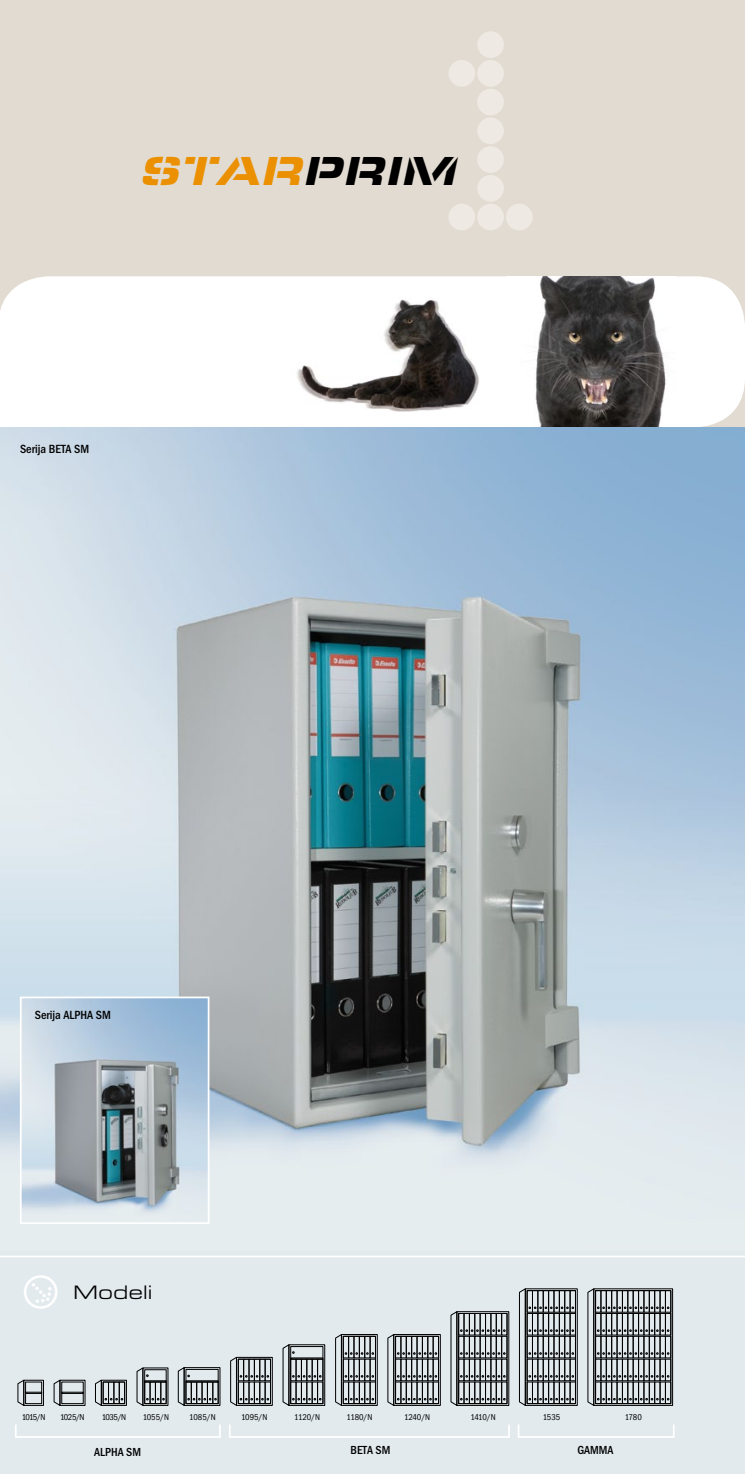
<style>
.page{position:relative;width:745px;height:1474px;background:#fff}
.page>*{position:absolute;margin:0;border:0;box-sizing:border-box;transform-origin:0 0}
.t1{font:italic 42px "Eurostile Ste DCE Blac Exte";color:#eb9000}
.t2{font:20.12px "Eurostile TCE Regu Exte";color:#000}
.t3{font:500 condensed 12.25px "Franklin Got Itc TCE";color:#000}
.t4{font:500 condensed 12.08px "Franklin Got Itc TCE";color:#000}
.t5{font:condensed 8.75px "Franklin Got Itc TCE";letter-spacing:-.045em;color:#000}
.s1{color:#000}
.s2{font-family:"Button Bonus Circle Positive";font-size:42px;color:#fff}
</style>
<div class="page">
<div style="left:0;top:0;width:744px;height:437px;background:#e2dbd1"></div>
<svg style="left:449px;top:31px;width:83px;height:199px"></svg>
<div style="left:0;top:276px;width:744px;height:151px;background:#fff"></div>
<img style="left:506px;top:276px;width:168px;height:151px">
<div style="left:0;top:1167px;width:744px;height:306px;background:#e2eaee"></div>
<img style="left:0;top:427px;width:744px;height:797px">
<hr style="left:0;top:1255px;width:744px;height:2px;background:#fff">
<img style="left:23px;top:999px;width:183px;height:222px">
<div style="left:20px;top:996px;width:189px;height:228px;border:2px solid #fff"></div>
<div style="left:229px;top:1423px;width:280px;height:14px;border:2px solid #fff"></div>
<div style="left:15px;top:1423px;width:205px;height:14px;border:2px solid #fff"></div>
<div style="left:517px;top:1423px;width:157px;height:14px;border:2px solid #fff"></div>
<img style="left:291px;top:297px;width:201px;height:115px">
<svg style="left:17px;top:1379px;width:27px;height:26px"></svg>
<svg style="left:54px;top:1379px;width:31px;height:26px"></svg>
<svg style="left:95px;top:1379px;width:32px;height:26px"></svg>
<svg style="left:136px;top:1367px;width:32px;height:38px"></svg>
<svg style="left:178px;top:1367px;width:42px;height:38px"></svg>
<svg style="left:230px;top:1356px;width:42px;height:49px"></svg>
<svg style="left:282px;top:1344px;width:43px;height:61px"></svg>
<svg style="left:387px;top:1334px;width:53px;height:71px"></svg>
<svg style="left:519px;top:1288px;width:58px;height:117px"></svg>
<svg style="left:450px;top:1311px;width:59px;height:94px"></svg>
<svg style="left:587px;top:1288px;width:85px;height:117px"></svg>
<svg style="left:335px;top:1334px;width:42px;height:71px"></svg>
<h1 class="t1" style="left:138px;top:146px;width:329px">STAR<span class="s1">PRIM</span></h1>
<h3 class="t3" style="left:20px;top:442px;width:71px">Serija BETA SM</h3>
<h3 class="t3" style="left:35px;top:1008px;width:78px">Serija ALPHA SM</h3>
<h2 class="t2" style="left:20px;top:1281px;width:134px"><span class="s2">F</span> Modeli</h2>
<p class="t5" style="left:22px;top:1411px;width:25px">1015/N</p>
<p class="t5" style="left:60px;top:1411px;width:26px">1025/N</p>
<p class="t5" style="left:102px;top:1411px;width:26px">1035/N</p>
<p class="t5" style="left:143px;top:1411px;width:28px">1055/N</p>
<p class="t5" style="left:189px;top:1411px;width:28px">1085/N</p>
<p class="t5" style="left:241px;top:1411px;width:28px">1095/N</p>
<p class="t5" style="left:294px;top:1411px;width:28px">1120/N</p>
<p class="t5" style="left:346px;top:1411px;width:27px">1180/N</p>
<p class="t5" style="left:404px;top:1411px;width:28px">1240/N</p>
<p class="t5" style="left:470px;top:1411px;width:27px">1410/N</p>
<p class="t5" style="left:542px;top:1411px;width:19px">1535</p>
<p class="t5" style="left:624px;top:1411px;width:19px">1780</p>
<h3 class="t4" style="left:94px;top:1444px;width:48px">ALPHA SM</h3>
<h3 class="t4" style="left:350px;top:1442px;width:41px">BETA SM</h3>
<h3 class="t4" style="left:577px;top:1442px;width:38px">GAMMA</h3>
</div>
